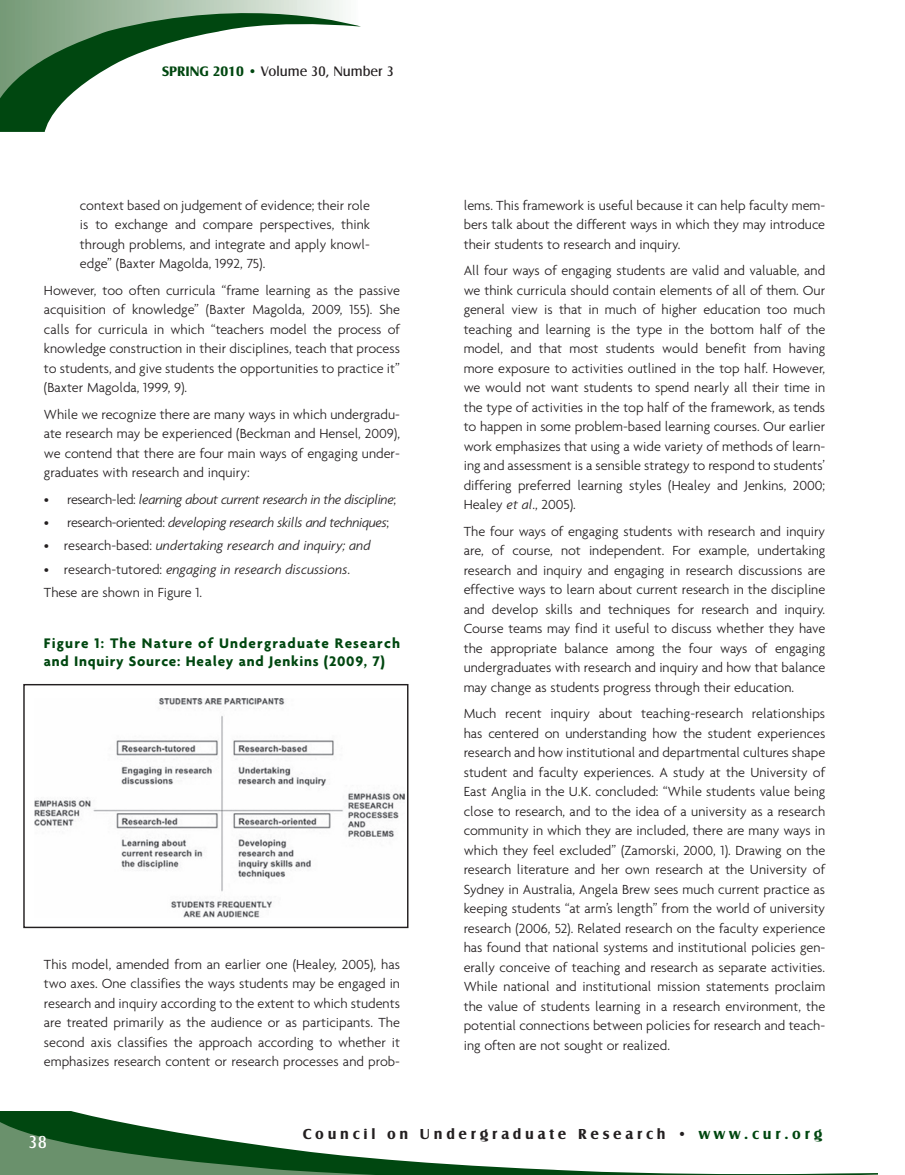
<style>
.page{position:relative;width:905px;height:1175px;background:#fff}
.page>*{position:absolute;margin:0;border:0;box-sizing:border-box;transform-origin:0 0}
.t1{font:18px "Castle EF";color:#fff}
.t2{font:700 15px/18px "Agenda";letter-spacing:.075em;color:#004710}
.t3{font:700 15px "Castle EF";letter-spacing:.25em;color:#231f20}
.t4{font:300 14.25px/19.5px "Agenda";color:#231f20;text-align:justify}
.t5{font:italic 300 14.25px "Agenda";letter-spacing:-.025em;color:#231f20}
.t6{font:italic 300 14.25px "Agenda";color:#231f20}
.t7{font:14.25px "Castle EF";color:#231f20}
.s1{font-weight:700;color:#004710}
.s2{font-style:normal}
.s3{font-style:italic}
.s4{color:#004710}
</style>
<div class="page">
<svg style="left:0;top:0;width:361px;height:132px"></svg>
<svg style="left:0;top:1111px;width:878px;height:63px"></svg>
<img style="left:35px;top:698px;width:369px;height:219px">
<div style="left:23px;top:684px;width:385px;height:244px;border:1px solid #231f20"></div>
<p class="t7" style="left:162px;top:64px;width:233px"><span class="s1">SPRING 2010 •</span> Volume 30, Number 3</p>
<p class="t4" style="left:80px;top:195px;width:291px">context based on judgement of evidence; their role is to exchange and compare perspectives, think through problems, and integrate and apply knowl&shy;edge” (Baxter Magolda, 1992, 75).</p>
<p class="t4" style="left:44px;top:280px;width:357px">However, too often curricula “frame learning as the passive acquisition of knowledge” (Baxter Magolda, 2009, 155). She calls for curricula in which “teachers model the process of knowledge construction in their disciplines, teach that process to students, and give students the opportunities to practice it” (Baxter Magolda, 1999, 9).</p>
<p class="t4" style="left:44px;top:404px;width:357px">While we recognize there are many ways in which undergradu&shy;ate research may be experienced (Beckman and Hensel, 2009), we contend that there are four main ways of engaging under&shy;graduates with research and inquiry:</p>
<p class="t5" style="left:44px;top:491px;width:354px"><span class="s2">• research-led:</span> learning about current research in the discipline<span class="s2">;</span></p>
<p class="t5" style="left:44px;top:514px;width:347px"><span class="s2">• research-oriented:</span> developing research skills and techniques<span class="s2">;</span></p>
<p class="t6" style="left:44px;top:537px;width:328px"><span class="s2">• research-based:</span> undertaking research and inquiry; and</p>
<p class="t4" style="left:44px;top:557px;width:308px;line-height:23.2px">• research-tutored: <span class="s3">engaging in research discussions</span>.<br>These are shown in Figure 1.</p>
<p class="t2" style="left:44px;top:633px;width:357px">Figure 1: The Nature of Undergraduate Research and Inquiry Source: Healey and Jenkins (2009, 7)</p>
<p class="t4" style="left:44px;top:954px;width:357px">This model, amended from an earlier one (Healey, 2005), has two axes. One classifies the ways students may be engaged in research and inquiry according to the extent to which students are treated primarily as the audience or as participants. The second axis classifies the approach according to whether it emphasizes research content or research processes and prob-</p>
<p class="t4" style="left:463px;top:195px;width:363px">lems. This framework is useful because it can help faculty mem&shy;bers talk about the different ways in which they may introduce their students to research and inquiry.</p>
<p class="t4" style="left:463px;top:261px;width:363px">All four ways of engaging students are valid and valuable, and we think curricula should contain elements of all of them. Our general view is that in much of higher education too much teaching and learning is the type in the bottom half of the model, and that most students would benefit from having more exposure to activities outlined in the top half. However, we would not want students to spend nearly all their time in the type of activities in the top half of the framework, as tends to happen in some problem-based learning courses. Our earlier work emphasizes that using a wide variety of methods of learn&shy;ing and assessment is a sensible strategy to respond to students’ differing preferred learning styles (Healey and Jenkins, 2000; Healey <span class="s3">et al</span>., 2005).</p>
<p class="t4" style="left:463px;top:521px;width:363px">The four ways of engaging students with research and inquiry are, of course, not independent. For example, undertaking research and inquiry and engaging in research discussions are effective ways to learn about current research in the discipline and develop skills and techniques for research and inquiry.<br>Course teams may find it useful to discuss whether they have the appropriate balance among the four ways of engaging undergraduates with research and inquiry and how that balance may change as students progress through their education.</p>
<p class="t4" style="left:463px;top:703px;width:363px">Much recent inquiry about teaching-research relationships has centered on understanding how the student experiences research and how institutional and departmental cultures shape student and faculty experiences. A study at the University of East Anglia in the U.K. concluded: “While students value being close to research, and to the idea of a university as a research community in which they are included, there are many ways in which they feel excluded” (Zamorski, 2000, 1). Drawing on the research literature and her own research at the University of Sydney in Australia, Angela Brew sees much current practice as keeping students “at arm’s length” from the world of university research (2006, 52). Related research on the faculty experience has found that national systems and institutional policies gen&shy;erally conceive of teaching and research as separate activities.<br>While national and institutional mission statements proclaim the value of students learning in a research environment, the potential connections between policies for research and teach&shy;ing often are not sought or realized.</p>
<p class="t1" style="left:29px;top:1132px;width:20px">38</p>
<p class="t3" style="left:303px;top:1125px;width:521px">Council on Undergraduate Research • <span class="s4">www.cur.org</span></p>
</div>
